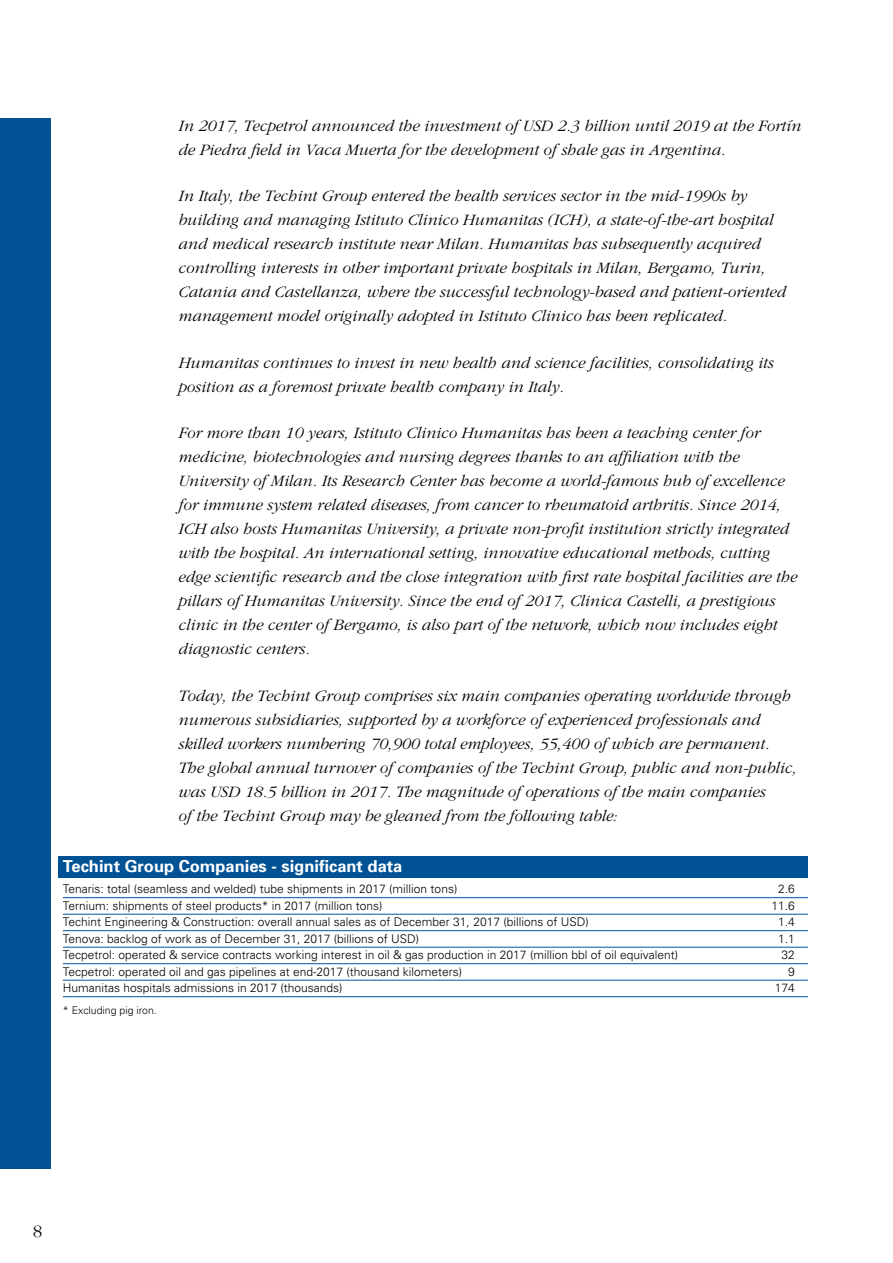
<style>
.page{position:relative;width:893px;height:1263px;background:#fff}
.page>*{position:absolute;margin:0;border:0;box-sizing:border-box;transform-origin:0 0}
.t1{font:300 18px "Garamond";color:#000}
.t2{font:italic 300 16.5px/24px "Garamond";color:#000}
.t3{font:700 16.5px "Univers";color:#fff}
.t4{font:300 12px "Univers";color:#000}
.t5{font:300 10.5px "Univers";color:#000}
</style>
<div class="page">
<div style="left:0;top:119px;width:51px;height:1050px;background:#005295"></div>
<div style="left:59px;top:856px;width:749px;height:21px;background:#005295"></div>
<hr style="left:63px;top:897px;width:745px;height:1px;background:#0054a4">
<hr style="left:63px;top:914px;width:745px;height:1px;background:#0054a4">
<hr style="left:63px;top:930px;width:745px;height:1px;background:#0054a4">
<hr style="left:63px;top:947px;width:745px;height:1px;background:#0054a4">
<hr style="left:63px;top:963px;width:745px;height:1px;background:#0054a4">
<hr style="left:63px;top:980px;width:745px;height:1px;background:#0054a4">
<hr style="left:63px;top:996px;width:745px;height:1px;background:#0054a4">
<p class="t2" style="left:179px;top:114px;width:624px">In 2017, Tecpetrol announced the investment of USD 2.3 billion until 2019 at the Fortín de Piedra field in Vaca Muerta for the development of shale gas in Argentina.</p>
<p class="t2" style="left:179px;top:184px;width:609px">In Italy, the Techint Group entered the health services sector in the mid-1990s by building and managing Istituto Clinico Humanitas (ICH), a state-of-the-art hospital and medical research institute near Milan. Humanitas has subsequently acquired controlling interests in other important private hospitals in Milan, Bergamo, Turin, Catania and Castellanza, where the successful technology-based and patient-oriented management model originally adopted in Istituto Clinico has been replicated.</p>
<p class="t2" style="left:179px;top:351px;width:597px">Humanitas continues to invest in new health and science facilities, consolidating its position as a foremost private health company in Italy.</p>
<p class="t2" style="left:179px;top:421px;width:620px">For more than 10 years, Istituto Clinico Humanitas has been a teaching center for medicine, biotechnologies and nursing degrees thanks to an affiliation with the University of Milan. Its Research Center has become a world-famous hub of excellence for immune system related diseases, from cancer to rheumatoid arthritis. Since 2014, ICH also hosts Humanitas University, a private non-profit institution strictly integrated with the hospital. An international setting, innovative educational methods, cutting edge scientific research and the close integration with first rate hospital facilities are the pillars of Humanitas University. Since the end of 2017, Clinica Castelli, a prestigious clinic in the center of Bergamo, is also part of the network, which now includes eight diagnostic centers.</p>
<p class="t2" style="left:179px;top:684px;width:620px">Today, the Techint Group comprises six main companies operating worldwide through numerous subsidiaries, supported by a workforce of experienced professionals and skilled workers numbering 70,900 total employees, 55,400 of which are permanent.<br>The global annual turnover of companies of the Techint Group, public and non-public, was USD 18.5 billion in 2017. The magnitude of operations of the main companies<br>of the Techint Group may be gleaned from the following table:</p>
<p class="t3" style="left:63px;top:856px;width:341px">Techint Group Companies - significant data</p>
<p class="t4" style="left:63px;top:882px;width:396px">Tenaris: total (seamless and welded) tube shipments in 2017 (million tons)</p>
<p class="t4" style="left:778px;top:882px;width:18px">2.6</p>
<p class="t4" style="left:63px;top:898px;width:321px">Ternium: shipments of steel products* in 2017 (million tons)</p>
<p class="t4" style="left:772px;top:898px;width:25px">11.6</p>
<p class="t4" style="left:63px;top:915px;width:527px">Techint Engineering &amp; Construction: overall annual sales as of December 31, 2017 (billions of USD)</p>
<p class="t4" style="left:778px;top:915px;width:18px">1.4</p>
<p class="t4" style="left:63px;top:931px;width:358px">Tenova: backlog of work as of December 31, 2017 (billions of USD)</p>
<p class="t4" style="left:778px;top:931px;width:18px">1.1</p>
<p class="t4" style="left:63px;top:948px;width:617px">Tecpetrol: operated &amp; service contracts working interest in oil &amp; gas production in 2017 (million bbl of oil equivalent)</p>
<p class="t4" style="left:782px;top:948px;width:15px">32</p>
<p class="t4" style="left:63px;top:964px;width:401px">Tecpetrol: operated oil and gas pipelines at end-2017 (thousand kilometers)</p>
<p class="t4" style="left:788px;top:964px;width:8px">9</p>
<p class="t4" style="left:63px;top:981px;width:281px">Humanitas hospitals admissions in 2017 (thousands)</p>
<p class="t4" style="left:775px;top:981px;width:22px">174</p>
<p class="t5" style="left:63px;top:1004px;width:95px">* Excluding pig iron.</p>
<p class="t1" style="left:33px;top:1222px;width:10px">8</p>
</div>
